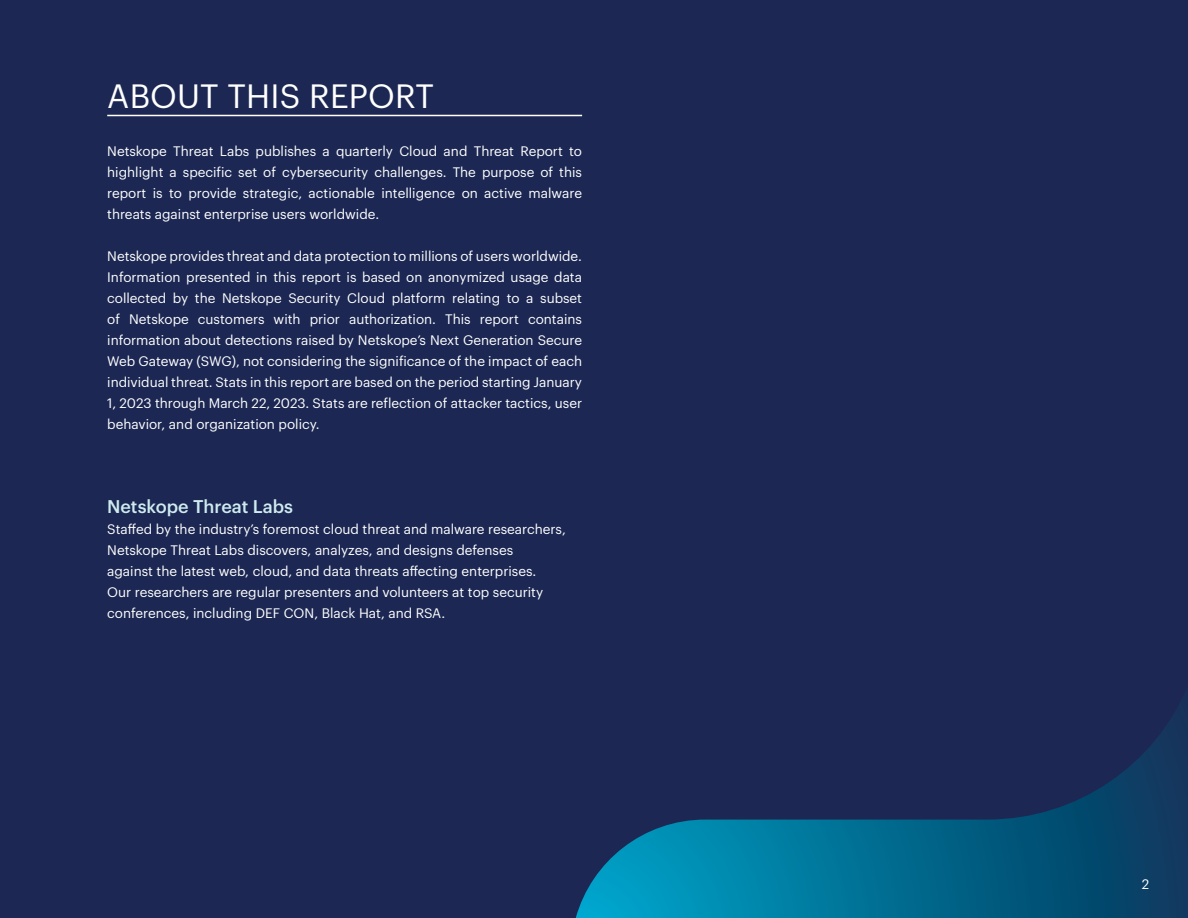
<style>
.page{position:relative;width:1188px;height:918px;background:#1c2853}
.page>*{position:absolute;margin:0;border:0;box-sizing:border-box;transform-origin:0 0}
.t1{font:33px "Graphik";letter-spacing:.005em;color:#fff}
.t2{font:500 18px "Graphik";color:#ceebef}
.t3{font:13.5px/21px "Graphik";color:#fff;text-align:justify}
</style>
<div class="page">
<svg style="left:576px;top:710px;width:612px;height:208px"></svg>
<hr style="left:107px;top:115px;width:475px;height:1px;background:#fff">
<h1 class="t1" style="left:107px;top:71px;width:328px">ABOUT THIS REPORT</h1>
<p class="t3" style="left:107px;top:139px;width:476px">Netskope Threat Labs publishes a quarterly Cloud and Threat Report to highlight a specific set of cybersecurity challenges. The purpose of this report is to provide strategic, actionable intelligence on active malware threats against enterprise users worldwide.</p>
<p class="t3" style="left:107px;top:244px;width:476px">Netskope provides threat and data protection to millions of users worldwide.<br>Information presented in this report is based on anonymized usage data collected by the Netskope Security Cloud platform relating to a subset of Netskope customers with prior authorization. This report contains information about detections raised by Netskope’s Next Generation Secure Web Gateway (SWG), not considering the significance of the impact of each individual threat. Stats in this report are based on the period starting January 1, 2023 through March 22, 2023. Stats are reflection of attacker tactics, user behavior, and organization policy.</p>
<h2 class="t2" style="left:107px;top:493px;width:187px">Netskope Threat Labs</h2>
<p class="t3" style="left:107px;top:517px;width:460px;text-align:left">Staffed by the industry’s foremost cloud threat and malware researchers, Netskope Threat Labs discovers, analyzes, and designs defenses<br>against the latest web, cloud, and data threats affecting enterprises.<br>Our researchers are regular presenters and volunteers at top security conferences, including DEF CON, Black Hat, and RSA.</p>
<p class="t3" style="left:1142px;top:873px;width:9px">2</p>
</div>
